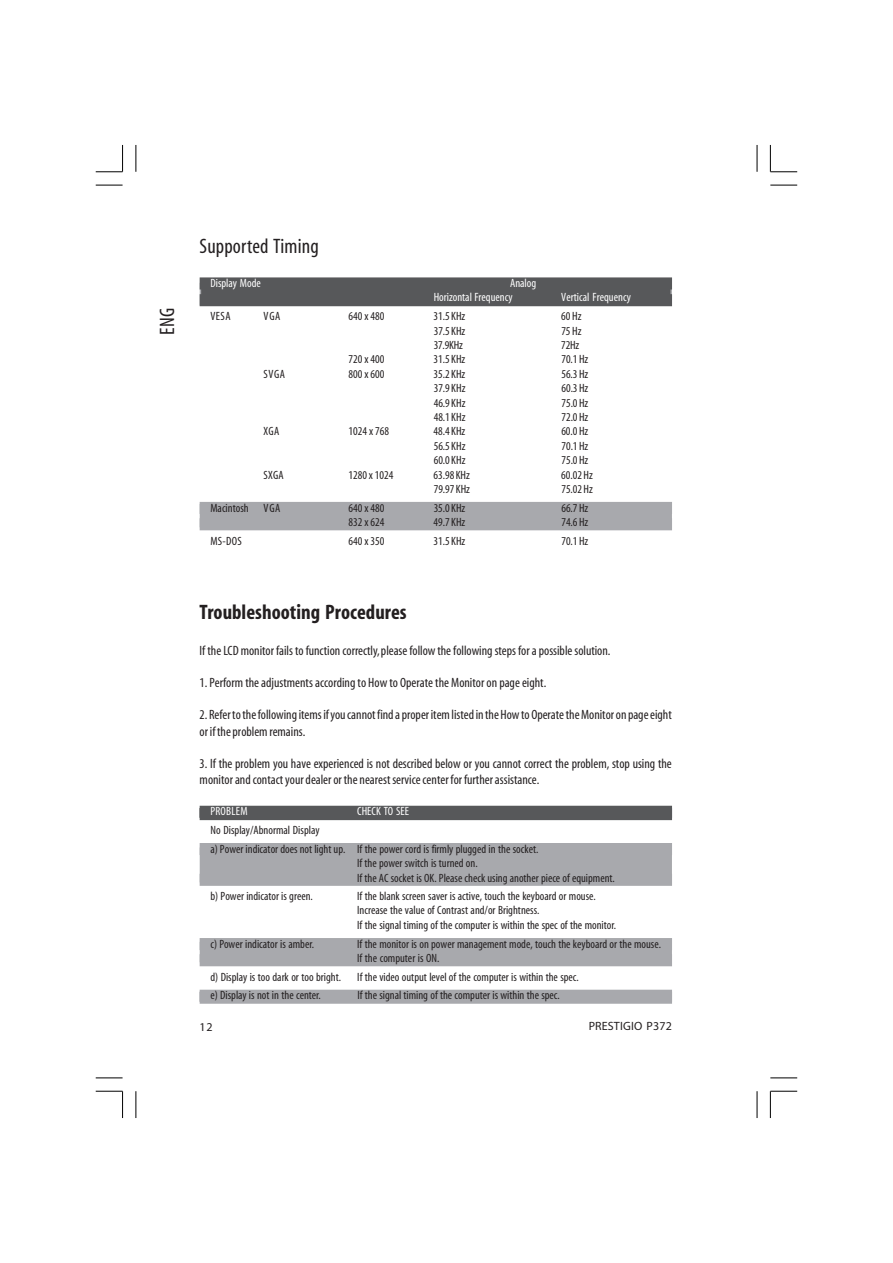
<style>
.page{position:relative;width:893px;height:1263px;background:#fff}
.page>*{position:absolute;margin:0;border:0;box-sizing:border-box;transform-origin:0 0}
.t1{font:700 condensed 21px "Myriad";color:#231f20}
.t2{font:condensed 21px "Myriad";letter-spacing:.005em;color:#231f20}
.t3{font:condensed 13.5px/16.2px "Myriad";color:#231f20}
.t4{font:condensed 12px/14.4px "Myriad";color:#231f20}
.t5{font:condensed 12px/14.4px "Myriad";color:#fff}
.t6{font:12px "Myriad";letter-spacing:.015em;color:#231f20}
.t7{font:condensed 12px "Myriad";letter-spacing:.02em;color:#fff}
</style>
<div class="page">
<div style="left:200px;top:848px;width:471px;height:34px;background:#a8a9ad"></div>
<div style="left:200px;top:943px;width:471px;height:19px;background:#a8a9ad"></div>
<div style="left:200px;top:284px;width:471px;height:21px;background:#57585a"></div>
<div style="left:200px;top:505px;width:471px;height:22px;background:#a8a9ad"></div>
<div style="left:200px;top:277px;width:472px;height:12px;background:#57585a"></div>
<div style="left:200px;top:294px;width:472px;height:12px;background:#57585a"></div>
<div style="left:200px;top:502px;width:472px;height:12px;background:#a8a9ad"></div>
<div style="left:200px;top:518px;width:472px;height:12px;background:#a8a9ad"></div>
<div style="left:200px;top:806px;width:472px;height:12px;background:#57585a"></div>
<div style="left:200px;top:808px;width:472px;height:12px;background:#57585a"></div>
<div style="left:200px;top:843px;width:472px;height:12px;background:#a8a9ad"></div>
<div style="left:200px;top:874px;width:472px;height:12px;background:#a8a9ad"></div>
<div style="left:200px;top:938px;width:472px;height:12px;background:#a8a9ad"></div>
<div style="left:200px;top:954px;width:472px;height:12px;background:#a8a9ad"></div>
<div style="left:200px;top:990px;width:472px;height:12px;background:#a8a9ad"></div>
<div style="left:200px;top:992px;width:472px;height:12px;background:#a8a9ad"></div>
<svg style="left:770px;top:185px;width:27px;height:1px"></svg>
<svg style="left:770px;top:1077px;width:27px;height:2px"></svg>
<svg style="left:96px;top:185px;width:26px;height:1px"></svg>
<svg style="left:96px;top:1077px;width:26px;height:2px"></svg>
<svg style="left:756px;top:145px;width:1px;height:27px"></svg>
<svg style="left:769px;top:145px;width:28px;height:28px"></svg>
<svg style="left:756px;top:1091px;width:1px;height:27px"></svg>
<svg style="left:769px;top:1091px;width:28px;height:27px"></svg>
<svg style="left:135px;top:145px;width:2px;height:27px"></svg>
<svg style="left:96px;top:145px;width:27px;height:28px"></svg>
<svg style="left:135px;top:1091px;width:2px;height:27px"></svg>
<svg style="left:96px;top:1091px;width:27px;height:27px"></svg>
<h1 class="t2" style="left:159px;top:335px;width:29px;rotate:-90deg">ENG</h1>
<h1 class="t2" style="left:200px;top:238px;width:121px">Supported Timing</h1>
<p class="t5" style="left:210px;top:277px;width:52px">Display Mode</p>
<p class="t5" style="left:434px;top:277px;width:104px;text-indent:76px">Analog<br>Horizontal Frequency</p>
<p class="t5" style="left:561px;top:291px;width:71px">Vertical Frequency</p>
<p class="t4" style="left:210px;top:310px;width:22px">VESA</p>
<p class="t4" style="left:263px;top:310px;width:18px">VGA</p>
<p class="t4" style="left:348px;top:310px;width:37px">640 x 480</p>
<p class="t4" style="left:433px;top:310px;width:33px">31.5 KHz</p>
<p class="t4" style="left:561px;top:310px;width:22px">60 Hz</p>
<p class="t4" style="left:434px;top:324px;width:33px">37.5 KHz</p>
<p class="t4" style="left:561px;top:324px;width:22px">75 Hz</p>
<p class="t4" style="left:434px;top:339px;width:31px">37.9KHz</p>
<p class="t4" style="left:561px;top:339px;width:19px">72Hz</p>
<p class="t4" style="left:348px;top:353px;width:37px">720 x 400</p>
<p class="t4" style="left:433px;top:353px;width:33px">31.5 KHz</p>
<p class="t4" style="left:561px;top:353px;width:28px">70.1 Hz</p>
<p class="t4" style="left:263px;top:368px;width:23px">SVGA</p>
<p class="t4" style="left:348px;top:368px;width:37px">800 x 600</p>
<p class="t4" style="left:433px;top:368px;width:33px">35.2 KHz</p>
<p class="t4" style="left:561px;top:368px;width:28px">56.3 Hz</p>
<p class="t4" style="left:434px;top:382px;width:33px">37.9 KHz</p>
<p class="t4" style="left:561px;top:382px;width:28px">60.3 Hz</p>
<p class="t4" style="left:434px;top:396px;width:33px">46.9 KHz</p>
<p class="t4" style="left:561px;top:396px;width:28px">75.0 Hz</p>
<p class="t4" style="left:434px;top:411px;width:33px">48.1 KHz</p>
<p class="t4" style="left:561px;top:411px;width:28px">72.0 Hz</p>
<p class="t4" style="left:263px;top:425px;width:17px">XGA</p>
<p class="t4" style="left:348px;top:425px;width:42px">1024 x 768</p>
<p class="t4" style="left:433px;top:425px;width:33px">48.4 KHz</p>
<p class="t4" style="left:561px;top:425px;width:28px">60.0 Hz</p>
<p class="t4" style="left:434px;top:440px;width:33px">56.5 KHz</p>
<p class="t4" style="left:561px;top:440px;width:28px">70.1 Hz</p>
<p class="t4" style="left:434px;top:454px;width:33px">60.0 KHz</p>
<p class="t4" style="left:561px;top:454px;width:28px">75.0 Hz</p>
<p class="t4" style="left:263px;top:468px;width:22px">SXGA</p>
<p class="t4" style="left:348px;top:468px;width:46px">1280 x 1024</p>
<p class="t4" style="left:433px;top:468px;width:38px">63.98 KHz</p>
<p class="t4" style="left:561px;top:468px;width:33px">60.02 Hz</p>
<p class="t4" style="left:434px;top:483px;width:38px">79.97 KHz</p>
<p class="t4" style="left:561px;top:483px;width:33px">75.02 Hz</p>
<p class="t4" style="left:210px;top:501px;width:72px">Macintosh VGA</p>
<p class="t4" style="left:348px;top:501px;width:37px">640 x 480</p>
<p class="t4" style="left:433px;top:501px;width:33px">35.0 KHz</p>
<p class="t4" style="left:561px;top:501px;width:28px">66.7 Hz</p>
<p class="t4" style="left:348px;top:516px;width:37px">832 x 624</p>
<p class="t4" style="left:433px;top:516px;width:33px">49.7 KHz</p>
<p class="t4" style="left:561px;top:516px;width:28px">74.6 Hz</p>
<p class="t4" style="left:210px;top:535px;width:33px">MS-DOS</p>
<p class="t4" style="left:348px;top:535px;width:37px">640 x 350</p>
<p class="t4" style="left:433px;top:535px;width:33px">31.5 KHz</p>
<p class="t4" style="left:561px;top:535px;width:28px">70.1 Hz</p>
<h1 class="t1" style="left:200px;top:605px;width:208px">Troubleshooting Procedures</h1>
<p class="t3" style="left:200px;top:643px;width:412px">If the LCD monitor fails to function correctly, please follow the following steps for a possible solution.</p>
<p class="t3" style="left:200px;top:676px;width:348px">1. Perform the adjustments according to How to Operate the Monitor on page eight.</p>
<p class="t3" style="left:200px;top:708px;width:473px">2. Refer to the following items if you cannot find a proper item listed in the How to Operate the Monitor on page eight or if the problem remains.</p>
<p class="t3" style="left:200px;top:757px;width:473px">3. If the problem you have experienced is not described below or you cannot correct the problem, stop using the monitor and contact your dealer or the nearest service center for further assistance.</p>
<p class="t7" style="left:210px;top:807px;width:39px">PROBLEM</p>
<p class="t5" style="left:357px;top:805px;width:53px">CHECK TO SEE</p>
<p class="t4" style="left:210px;top:822px;width:329px;line-height:18.8px">No Display/Abnormal Display<br>a) Power indicator does not light up. If the power cord is firmly plugged in the socket.</p>
<p class="t4" style="left:357px;top:857px;width:259px">If the power switch is turned on.<br>If the AC socket is OK. Please check using another piece of equipment.</p>
<p class="t4" style="left:210px;top:890px;width:104px">b) Power indicator is green.</p>
<p class="t4" style="left:357px;top:890px;width:260px">If the blank screen saver is active, touch the keyboard or mouse.<br>Increase the value of Contrast and/or Brightness.<br>If the signal timing of the computer is within the spec of the monitor.</p>
<p class="t4" style="left:210px;top:937px;width:105px">c) Power indicator is amber.</p>
<p class="t4" style="left:357px;top:937px;width:305px">If the monitor is on power management mode, touch the keyboard or the mouse.<br>If the computer is ON.</p>
<p class="t4" style="left:210px;top:971px;width:132px">d) Display is too dark or too bright.</p>
<p class="t4" style="left:357px;top:971px;width:223px">If the video output level of the computer is within the spec.</p>
<p class="t4" style="left:210px;top:989px;width:112px">e) Display is not in the center.</p>
<p class="t4" style="left:357px;top:989px;width:204px">If the signal timing of the computer is within the spec.</p>
<p class="t6" style="left:200px;top:1022px;width:14px">12</p>
<p class="t6" style="left:588px;top:1022px;width:85px">PRESTIGIO P372</p>
</div>
